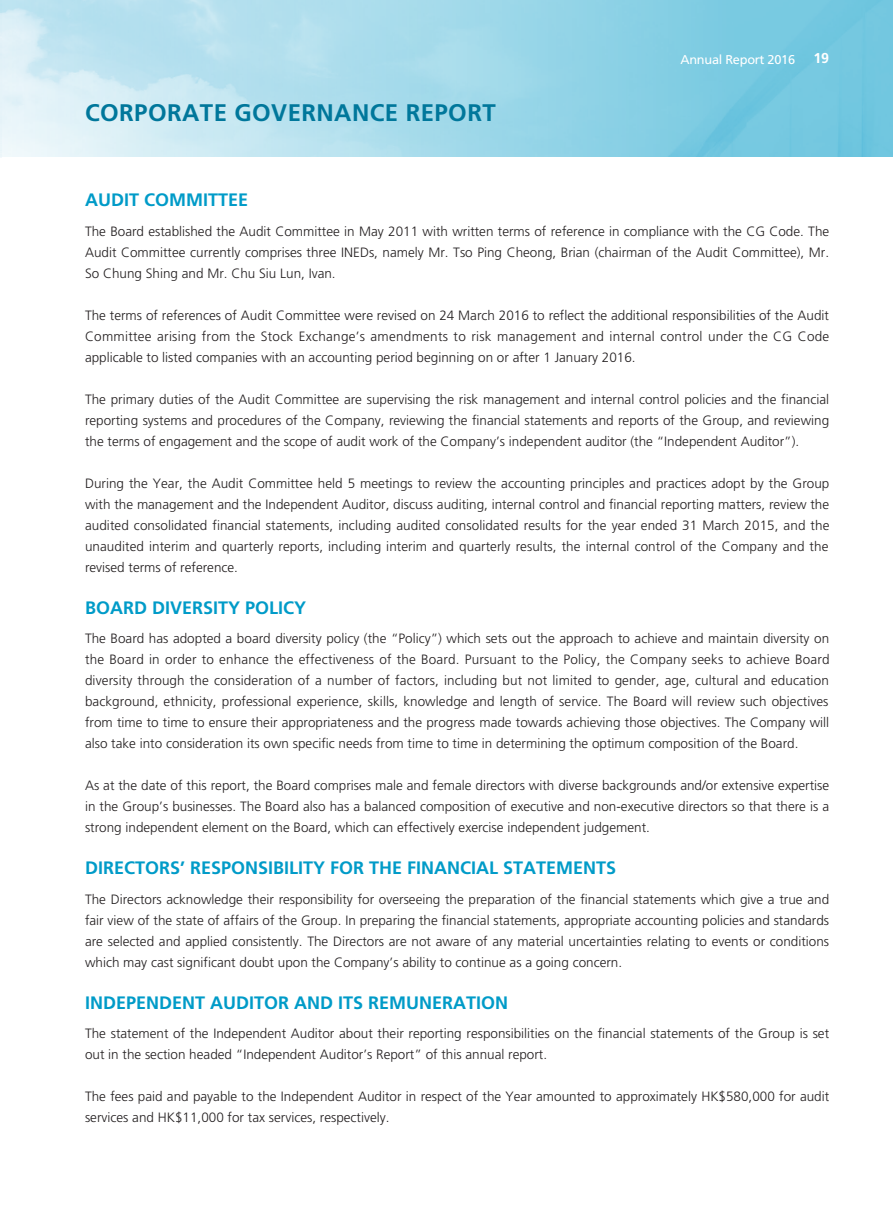
<style>
.page{position:relative;width:893px;height:1212px;background:#fff}
.page>*{position:absolute;margin:0;border:0;box-sizing:border-box;transform-origin:0 0}
.t1{font:700 24px "Frutiger LT Std";letter-spacing:.015em;color:#00779b}
._01_H1{font:700 18px "Frutiger LT Std";color:#009bc8}
.t2{font:700 14.25px "Frutiger LT Std";color:#fff}
._00_txt{font:300 13.5px/21px "Frutiger LT Std";color:#231f20;text-align:justify}
.t3{font:12.75px "Frutiger LT Std";letter-spacing:-.02em;color:#fff}
</style>
<div class="page">
<svg style="left:0;top:0;width:893px;height:157px;background:#a1d9e9"></svg>
<h1 class="t1" style="left:85px;top:98px;width:412px">CORPORATE GOVERNANCE REPORT</h1>
<p class="t3" style="left:680px;top:52px;width:116px">Annual Report 2016</p>
<p class="t2" style="left:814px;top:50px;width:17px">19</p>
<p class="_01_H1" style="left:85px;top:189px;width:165px">AUDIT COMMITTEE</p>
<p class="_00_txt" style="left:85px;top:221px;width:746px">The Board established the Audit Committee in May 2011 with written terms of reference in compliance with the CG Code. The Audit Committee currently comprises three INEDs, namely Mr. Tso Ping Cheong, Brian (chairman of the Audit Committee), Mr.<br>So Chung Shing and Mr. Chu Siu Lun, Ivan.</p>
<p class="_00_txt" style="left:85px;top:305px;width:746px">The terms of references of Audit Committee were revised on 24 March 2016 to reflect the additional responsibilities of the Audit Committee arising from the Stock Exchange’s amendments to risk management and internal control under the CG Code applicable to listed companies with an accounting period beginning on or after 1 January 2016.</p>
<p class="_00_txt" style="left:85px;top:389px;width:746px">The primary duties of the Audit Committee are supervising the risk management and internal control policies and the financial reporting systems and procedures of the Company, reviewing the financial statements and reports of the Group, and reviewing the terms of engagement and the scope of audit work of the Company’s independent auditor (the “Independent Auditor”).</p>
<p class="_00_txt" style="left:85px;top:473px;width:746px">During the Year, the Audit Committee held 5 meetings to review the accounting principles and practices adopt by the Group with the management and the Independent Auditor, discuss auditing, internal control and financial reporting matters, review the audited consolidated financial statements, including audited consolidated results for the year ended 31 March 2015, and the unaudited interim and quarterly reports, including interim and quarterly results, the internal control of the Company and the revised terms of reference.</p>
<p class="_01_H1" style="left:85px;top:597px;width:223px">BOARD DIVERSITY POLICY</p>
<p class="_00_txt" style="left:85px;top:628px;width:746px">The Board has adopted a board diversity policy (the “Policy”) which sets out the approach to achieve and maintain diversity on the Board in order to enhance the effectiveness of the Board. Pursuant to the Policy, the Company seeks to achieve Board diversity through the consideration of a number of factors, including but not limited to gender, age, cultural and education background, ethnicity, professional experience, skills, knowledge and length of service. The Board will review such objectives from time to time to ensure their appropriateness and the progress made towards achieving those objectives. The Company will also take into consideration its own specific needs from time to time in determining the optimum composition of the Board.</p>
<p class="_00_txt" style="left:85px;top:775px;width:746px">As at the date of this report, the Board comprises male and female directors with diverse backgrounds and/or extensive expertise in the Group’s businesses. The Board also has a balanced composition of executive and non-executive directors so that there is a strong independent element on the Board, which can effectively exercise independent judgement.</p>
<p class="_01_H1" style="left:85px;top:857px;width:533px">DIRECTORS’ RESPONSIBILITY FOR THE FINANCIAL STATEMENTS</p>
<p class="_00_txt" style="left:85px;top:889px;width:746px">The Directors acknowledge their responsibility for overseeing the preparation of the financial statements which give a true and fair view of the state of affairs of the Group. In preparing the financial statements, appropriate accounting policies and standards are selected and applied consistently. The Directors are not aware of any material uncertainties relating to events or conditions which may cast significant doubt upon the Company’s ability to continue as a going concern.</p>
<p class="_01_H1" style="left:85px;top:992px;width:425px">INDEPENDENT AUDITOR AND ITS REMUNERATION</p>
<p class="_00_txt" style="left:85px;top:1023px;width:746px">The statement of the Independent Auditor about their reporting responsibilities on the financial statements of the Group is set out in the section headed “Independent Auditor’s Report” of this annual report.</p>
<p class="_00_txt" style="left:85px;top:1086px;width:746px">The fees paid and payable to the Independent Auditor in respect of the Year amounted to approximately HK$580,000 for audit services and HK$11,000 for tax services, respectively.</p>
</div>
